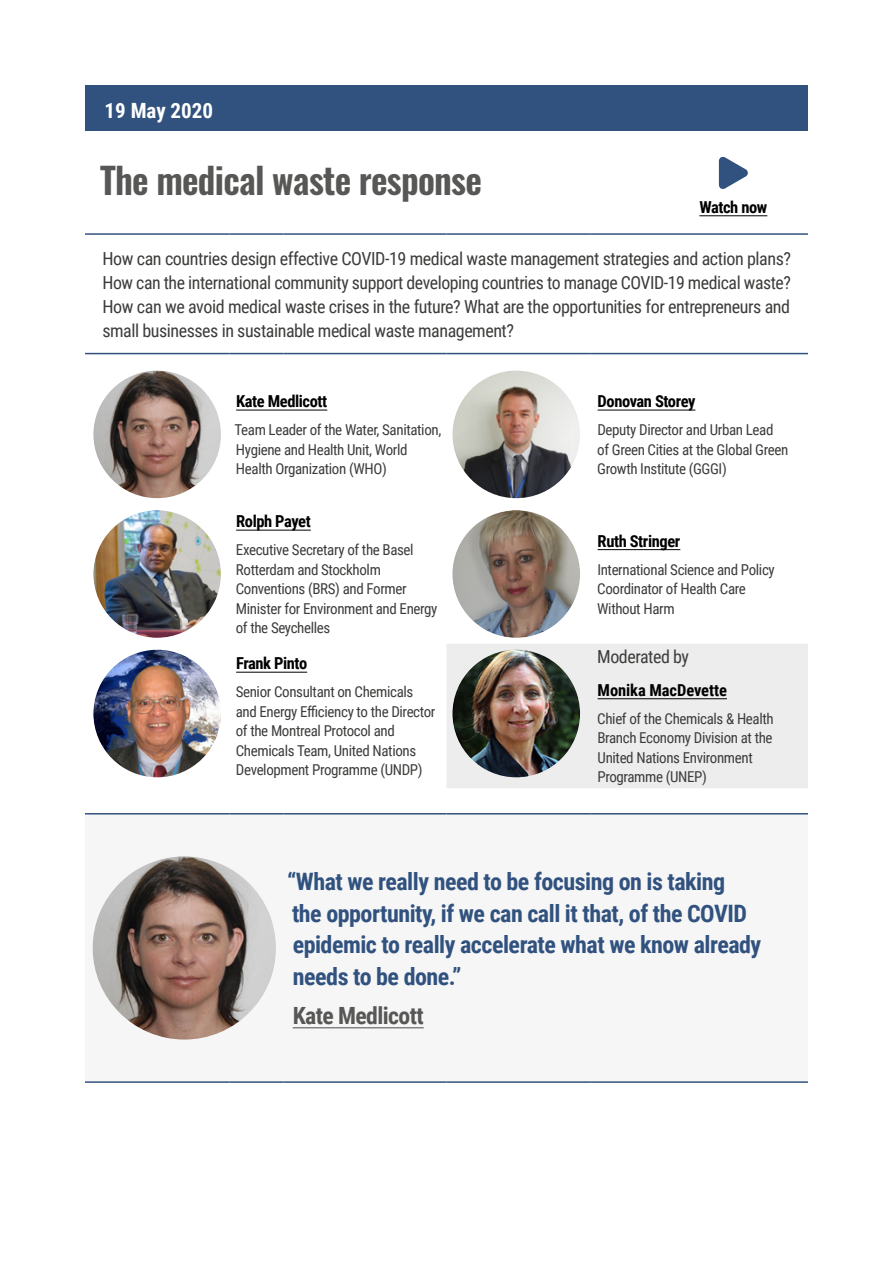
<style>
.page{position:relative;width:893px;height:1263px;background:#fff}
.page>*{position:absolute;margin:0;border:0;box-sizing:border-box;transform-origin:0 0}
.t1{font:600 36px "Oswald";letter-spacing:-.02em;color:#575756}
.t2{font:700 24px/31.5px "Roboto Condensed";letter-spacing:-.02em;color:#31527f}
.t3{font:700 23.7px "Roboto Condensed";letter-spacing:-.025em;color:#575756}
.t4{font:700 21px "Roboto Condensed";color:#fff}
.t5{font:18px/24px "Roboto Condensed";letter-spacing:-.025em;color:#3c3c3b;text-align:justify}
.t6{font:700 16.5px "Roboto Condensed";letter-spacing:-.025em;color:#000}
.t7{font:700 16.5px "Roboto Condensed";letter-spacing:-.005em;color:#000}
.t8{font:15px/19.5px "Roboto Condensed";letter-spacing:-.025em;color:#3c3c3b}
</style>
<div class="page">
<div style="left:85px;top:85px;width:723px;height:46px;background:#31527f"></div>
<div style="left:447px;top:644px;width:361px;height:144px;background:#ededed"></div>
<div style="left:85px;top:814px;width:723px;height:226px;background:#f6f6f6"></div>
<hr style="left:85px;top:813px;width:144px;height:1px;background:#31527f">
<hr style="left:229px;top:813px;width:55px;height:1px;background:#31527f">
<hr style="left:284px;top:813px;width:162px;height:1px;background:#31527f">
<hr style="left:446px;top:813px;width:145px;height:1px;background:#31527f">
<hr style="left:591px;top:813px;width:217px;height:1px;background:#31527f">
<hr style="left:85px;top:1081px;width:144px;height:2px;background:#31527f">
<hr style="left:229px;top:1081px;width:55px;height:2px;background:#31527f">
<hr style="left:284px;top:1081px;width:162px;height:2px;background:#31527f">
<hr style="left:446px;top:1081px;width:145px;height:2px;background:#31527f">
<hr style="left:591px;top:1081px;width:217px;height:2px;background:#31527f">
<hr style="left:85px;top:233px;width:144px;height:2px;background:#31527f">
<hr style="left:229px;top:233px;width:55px;height:2px;background:#31527f">
<hr style="left:284px;top:233px;width:162px;height:2px;background:#31527f">
<hr style="left:446px;top:233px;width:145px;height:2px;background:#31527f">
<hr style="left:591px;top:233px;width:217px;height:2px;background:#31527f">
<hr style="left:85px;top:353px;width:144px;height:1px;background:#31527f">
<hr style="left:229px;top:353px;width:55px;height:1px;background:#31527f">
<hr style="left:284px;top:353px;width:162px;height:1px;background:#31527f">
<hr style="left:446px;top:353px;width:145px;height:1px;background:#31527f">
<hr style="left:591px;top:353px;width:217px;height:1px;background:#31527f">
<hr style="left:699px;top:215px;width:68px;height:1px;background:#000">
<svg style="left:718px;top:156px;width:30px;height:33px"></svg>
<img style="left:93px;top:371px;width:128px;height:127px;border-radius:64px">
<hr style="left:236px;top:410px;width:91px;height:1px;background:#000">
<img style="left:452px;top:371px;width:128px;height:127px;border-radius:64px">
<hr style="left:598px;top:410px;width:97px;height:1px;background:#000">
<img style="left:93px;top:510px;width:128px;height:128px;border-radius:64px">
<hr style="left:236px;top:530px;width:75px;height:1px;background:#000">
<img style="left:452px;top:510px;width:128px;height:128px;border-radius:64px">
<hr style="left:598px;top:549px;width:82px;height:1px;background:#000">
<img style="left:93px;top:650px;width:128px;height:127px;border-radius:64px">
<hr style="left:236px;top:672px;width:71px;height:1px;background:#000">
<img style="left:452px;top:650px;width:128px;height:127px;border-radius:64px">
<hr style="left:598px;top:698px;width:129px;height:1px;background:#000">
<img style="left:93px;top:856px;width:183px;height:183px;border-radius:92px">
<hr style="left:293px;top:1027px;width:131px;height:1px;background:#575756">
<h3 class="t4" style="left:105px;top:96px;width:110px">19 May 2020</h3>
<h1 class="t1" style="left:100px;top:162px;width:383px">The medical waste response</h1>
<p class="t6" style="left:699px;top:195px;width:69px">Watch now</p>
<p class="t5" style="left:102px;top:245px;width:690px">How can countries design effective COVID-19 medical waste management strategies and action plans?<br>How can the international community support developing countries to manage COVID-19 medical waste?<br>How can we avoid medical waste crises in the future? What are the opportunities for entrepreneurs and small businesses in sustainable medical waste management?</p>
<p class="t6" style="left:236px;top:390px;width:93px">Kate Medlicott</p>
<p class="t8" style="left:235px;top:419px;width:208px">Team Leader of the Water, Sanitation,<br>Hygiene and Health Unit, World<br>Health Organization (WHO)</p>
<p class="t6" style="left:236px;top:510px;width:76px">Rolph Payet</p>
<p class="t8" style="left:236px;top:539px;width:203px">Executive Secretary of the Basel<br>Rotterdam and Stockholm<br>Conventions (BRS) and Former<br>Minister for Environment and Energy of the Seychelles</p>
<p class="t6" style="left:236px;top:652px;width:73px">Frank Pinto</p>
<p class="t8" style="left:236px;top:681px;width:201px">Senior Consultant on Chemicals and Energy Efficiency to the Director of the Montreal Protocol and<br>Chemicals Team, United Nations<br>Development Programme (UNDP)</p>
<p class="t6" style="left:598px;top:390px;width:99px">Donovan Storey</p>
<p class="t8" style="left:597px;top:419px;width:193px">Deputy Director and Urban Lead of Green Cities at the Global Green<br>Growth Institute (GGGI)</p>
<p class="t6" style="left:598px;top:529px;width:84px">Ruth Stringer</p>
<p class="t8" style="left:597px;top:559px;width:179px">International Science and Policy<br>Coordinator of Health Care<br>Without Harm</p>
<p class="t5" style="left:597px;top:644px;width:93px">Moderated by</p>
<p class="t7" style="left:598px;top:678px;width:131px">Monika MacDevette</p>
<p class="t8" style="left:597px;top:708px;width:178px">Chief of the Chemicals &amp; Health<br>Branch Economy Division at the<br>United Nations Environment<br>Programme (UNEP)</p>
<h2 class="t2" style="left:287px;top:865px;width:476px">“What we really need to be focusing on is taking<br>the opportunity, if we can call it that, of the COVID epidemic to really accelerate what we know already needs to be done.”</h2>
<h3 class="t3" style="left:293px;top:998px;width:132px">Kate Medlicott</h3>
</div>
